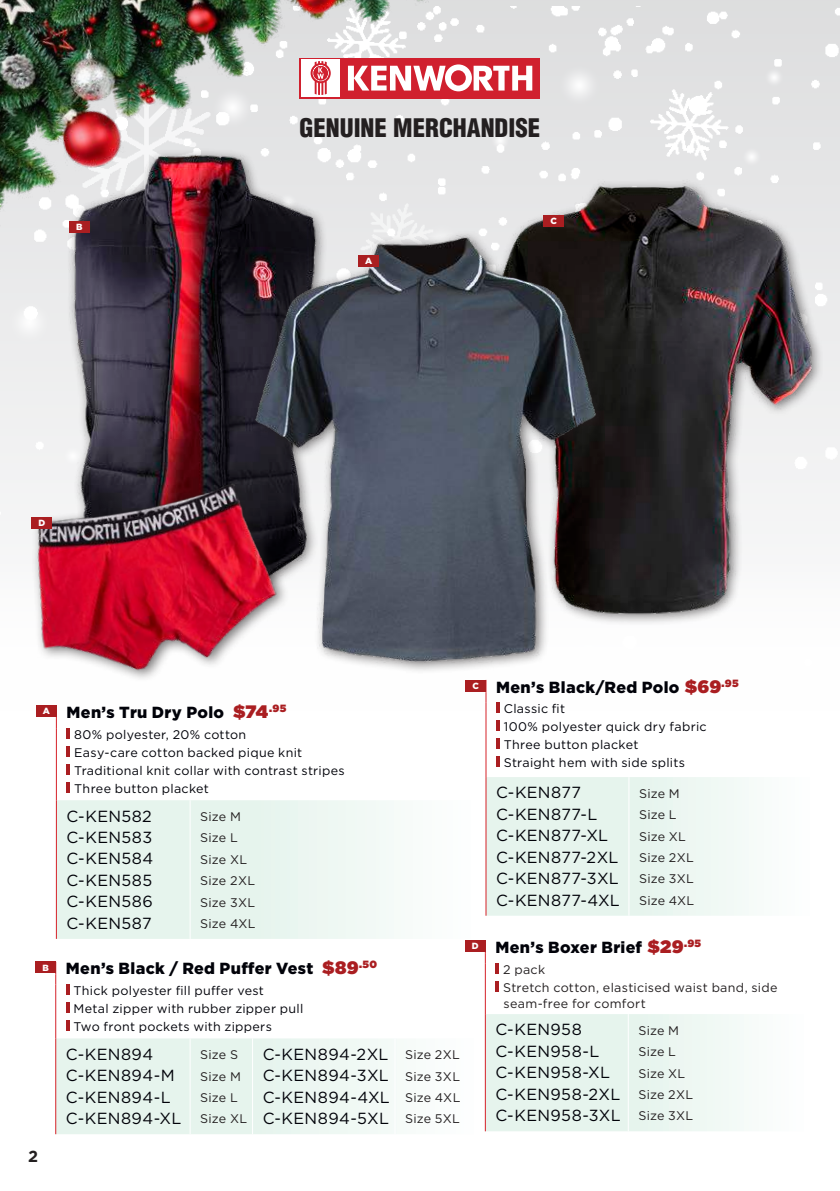
<style>
.page{position:relative;width:840px;height:1191px;background:#fff}
.page>*{position:absolute;margin:0;border:0;box-sizing:border-box;transform-origin:0 0}
.t1{font:900 condensed 25px "Helvetica LT Std";color:#231f20}
.t2{font:16px/21.4px "Gotham";letter-spacing:.025em;color:#010209}
.t3{font:900 16px "Gotham";letter-spacing:.02em;color:#010209}
.t4{font:700 16px "Gotham";color:#231f20}
.t5{font:12.4px/18px "Gotham";letter-spacing:.025em;color:#010209}
.t6{font:12.4px/21.4px "Gotham";letter-spacing:.02em;color:#231f20}
.t7{font:900 9px "Gotham";color:#fff}
.s1{font-size:18px;color:#aa1e21}
</style>
<div class="page">
<img style="left:633px;top:0;width:206px;height:534px">
<img style="left:608px;top:167px;width:211px;height:456px">
<svg style="left:57px;top:800px;width:337px;height:139px"></svg>
<hr style="left:56px;top:728px;width:1px;height:72px;background:#d62229">
<hr style="left:56px;top:800px;width:1px;height:139px;background:#d62229">
<hr style="left:189px;top:800px;width:1px;height:139px;background:#fff">
<hr style="left:66px;top:728px;width:4px;height:10px;background:#aa1e21">
<hr style="left:66px;top:746px;width:4px;height:10px;background:#aa1e21">
<hr style="left:66px;top:764px;width:4px;height:10px;background:#aa1e21">
<hr style="left:66px;top:782px;width:4px;height:10px;background:#aa1e21">
<svg style="left:56px;top:1038px;width:341px;height:96px"></svg>
<hr style="left:55px;top:984px;width:1px;height:54px;background:#d62229">
<hr style="left:55px;top:1038px;width:1px;height:96px;background:#d62229">
<hr style="left:189px;top:1038px;width:1px;height:96px;background:#fff">
<hr style="left:252px;top:1038px;width:1px;height:96px;background:#fff">
<hr style="left:394px;top:1038px;width:1px;height:96px;background:#fff">
<div style="left:35px;top:961px;width:21px;height:12px;background:#aa1e21"></div>
<svg style="left:66px;top:984px;width:3px;height:11px"></svg>
<svg style="left:66px;top:1002px;width:3px;height:11px"></svg>
<svg style="left:66px;top:1020px;width:3px;height:11px"></svg>
<svg style="left:485px;top:1014px;width:259px;height:117px"></svg>
<svg style="left:484px;top:951px;width:1px;height:12px"></svg>
<hr style="left:484px;top:963px;width:1px;height:51px;background:#d62229">
<hr style="left:484px;top:1014px;width:1px;height:117px;background:#d62229">
<hr style="left:627px;top:1014px;width:1px;height:117px;background:#fff">
<div style="left:465px;top:940px;width:20px;height:11px;background:#aa1e21"></div>
<svg style="left:495px;top:963px;width:3px;height:10px"></svg>
<svg style="left:495px;top:981px;width:3px;height:10px"></svg>
<svg style="left:486px;top:777px;width:263px;height:138px"></svg>
<svg style="left:485px;top:680px;width:1px;height:22px"></svg>
<hr style="left:485px;top:702px;width:1px;height:75px;background:#d62229">
<hr style="left:485px;top:777px;width:1px;height:138px;background:#d62229">
<hr style="left:628px;top:777px;width:1px;height:138px;background:#fff">
<div style="left:465px;top:680px;width:20px;height:11px;background:#aa1e21"></div>
<svg style="left:496px;top:702px;width:3px;height:11px"></svg>
<svg style="left:496px;top:720px;width:3px;height:11px"></svg>
<svg style="left:496px;top:738px;width:3px;height:11px"></svg>
<svg style="left:496px;top:756px;width:3px;height:11px"></svg>
<img style="left:47px;top:384px;width:201px;height:42px">
<div style="left:248px;top:229px;width:360px;height:445px;background:#231f20;opacity:.6"></div>
<img style="left:250px;top:384px;width:351px;height:278px">
<img style="left:10px;top:426px;width:296px;height:304px">
<img style="left:0;top:0;width:633px;height:384px">
<div style="left:299px;top:58px;width:241px;height:40px;background:#d0202e"></div>
<div style="left:301px;top:59px;width:38px;height:38px;background:#fff"></div>
<svg style="left:348px;top:64px;width:184px;height:27px"></svg>
<svg style="left:310px;top:61px;width:20px;height:34px"></svg>
<div style="left:69px;top:221px;width:20px;height:11px;background:#aa1e21"></div>
<div style="left:32px;top:517px;width:20px;height:11px;background:#aa1e21"></div>
<div style="left:358px;top:255px;width:21px;height:11px;background:#aa1e21"></div>
<div style="left:543px;top:215px;width:20px;height:12px;background:#aa1e21"></div>
<p class="t7" style="left:76px;top:221px;width:8px">B</p>
<p class="t7" style="left:38px;top:516px;width:8px">D</p>
<h1 class="t1" style="left:299px;top:112px;width:242px">GENUINE MERCHANDISE</h1>
<p class="t7" style="left:365px;top:255px;width:9px">A</p>
<p class="t7" style="left:550px;top:215px;width:8px">C</p>
<p class="t3" style="left:43px;top:701px;width:245px"><sup>A</sup> Men’s Tru Dry Polo <span class="s1">$74</span><sup>.95</sup></p>
<p class="t5" style="left:74px;top:725px;width:272px">80% polyester, 20% cotton<br>Easy-care cotton backed pique knit<br>Traditional knit collar with contrast stripes<br>Three button placket</p>
<p class="t2" style="left:66px;top:805px;width:88px;text-align:justify">C-KEN582<br>C-KEN583<br>C-KEN584<br>C-KEN585<br>C-KEN586<br>C-KEN587</p>
<p class="t6" style="left:200px;top:805px;width:57px">Size M<br>Size L<br>Size XL<br>Size 2XL<br>Size 3XL<br>Size 4XL</p>
<p class="t3" style="left:42px;top:957px;width:336px"><sup>B</sup> Men’s Black / Red Puffer Vest <span class="s1">$89</span><sup>.50</sup></p>
<p class="t5" style="left:74px;top:981px;width:231px">Thick polyester fill puffer vest<br>Metal zipper with rubber zipper pull<br>Two front pockets with zippers</p>
<p class="t2" style="left:66px;top:1043px;width:117px">C-KEN894<br>C-KEN894-M<br>C-KEN894-L<br>C-KEN894-XL</p>
<p class="t6" style="left:200px;top:1044px;width:48px">Size S<br>Size M<br>Size L<br>Size XL</p>
<p class="t2" style="left:262px;top:1043px;width:129px;text-align:justify">C-KEN894-2XL C-KEN894-3XL C-KEN894-4XL C-KEN894-5XL</p>
<p class="t6" style="left:405px;top:1044px;width:57px;text-align:justify">Size 2XL Size 3XL Size 4XL Size 5XL</p>
<p class="t4" style="left:28px;top:1145px;width:11px">2</p>
<p class="t3" style="left:472px;top:676px;width:267px"><sup>C</sup> Men’s Black/Red Polo <span class="s1">$69</span><sup>.95</sup></p>
<p class="t5" style="left:503px;top:699px;width:204px">Classic fit<br>100% polyester quick dry fabric<br>Three button placket<br>Straight hem with side splits</p>
<p class="t2" style="left:496px;top:781px;width:125px">C-KEN877<br>C-KEN877-L<br>C-KEN877-XL<br>C-KEN877-2XL<br>C-KEN877-3XL<br>C-KEN877-4XL</p>
<p class="t6" style="left:638px;top:782px;width:57px">Size M<br>Size L<br>Size XL<br>Size 2XL<br>Size 3XL<br>Size 4XL</p>
<p class="t3" style="left:471px;top:936px;width:231px"><sup>D</sup> Men’s Boxer Brief <span class="s1">$29</span><sup>.95</sup></p>
<p class="t6" style="left:503px;top:960px;width:276px;line-height:18px">2 pack<br>Stretch cotton, elasticised waist band, side</p>
<p class="t6" style="left:503px;top:992px;width:143px">seam-free for comfort</p>
<p class="t2" style="left:495px;top:1018px;width:127px">C-KEN958<br>C-KEN958-L<br>C-KEN958-XL<br>C-KEN958-2XL<br>C-KEN958-3XL</p>
<p class="t6" style="left:638px;top:1019px;width:56px">Size M<br>Size L<br>Size XL<br>Size 2XL<br>Size 3XL</p>
</div>
